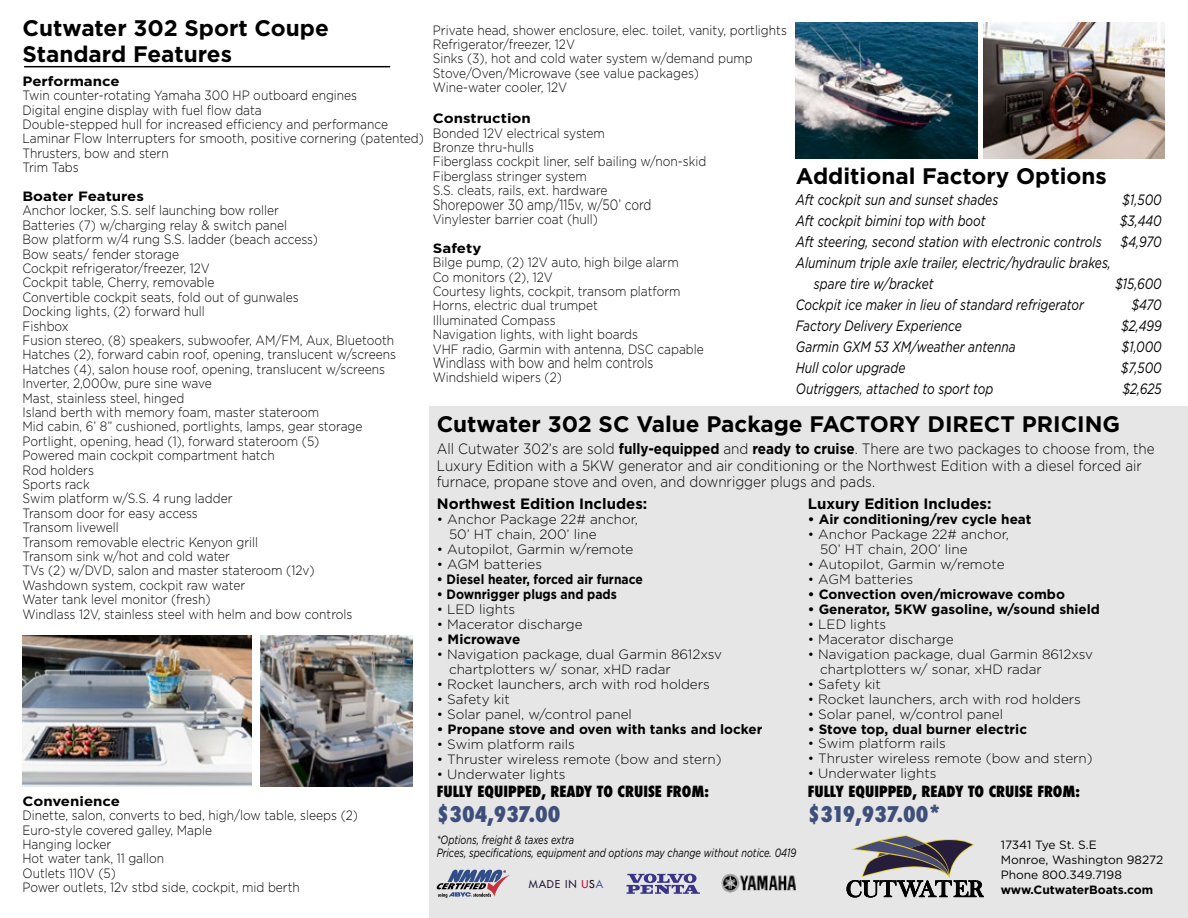
<style>
.page{position:relative;width:1188px;height:918px;background:#fff}
.page>*{position:absolute;margin:0;border:0;box-sizing:border-box;transform-origin:0 0}
.t1{font:700 22.5px/26.2px "Gotham";color:#000}
.t2{font:800 condensed 21px "Futura";color:#3e4f7c}
.t3{font:italic 15px/21px "Gotham";color:#000;scale:.8 1}
.t4{font:300 15px/16.5px "Gotham";color:#000;scale:.9 1}
.t5{font:800 condensed 15px "Futura";color:#000}
.t6{font:300 15px "Gotham";color:#000;scale:.8 1}
.t7{font:700 15px "Gotham";color:#000}
.t8{font:300 13.5px/14.4px "Gotham";color:#000;scale:.89 1}
.t9{font:300 13.5px/15px "Gotham";color:#000}
.t10{font:700 13.5px "Gotham";color:#000}
.t11{font:700 13.5px "Gotham";color:#000;scale:1.11 1}
.t12{font:700 13.5px "Gotham";color:#000;scale:.9 1}
.t13{font:700 13.5px "Gotham";letter-spacing:-.02em;color:#000}
.t14{font:italic 12px/12.8px "Gotham";color:#000;scale:.77 1}
.t15{font:12px/15px "Gotham";color:#000}
.t16{font:700 12px "Gotham";color:#000}
.t17{font:10.5px "Futura";letter-spacing:.08em;color:#22183a}
.s1{font-weight:700}
.s2{color:#c8002d}
.s3{color:#000}
.s4{color:#3c5ca4}
</style>
<div class="page">
<div style="left:429px;top:406px;width:759px;height:512px;background:#e6e6e6"></div>
<svg style="left:847px;top:835px;width:137px;height:62px"></svg>
<svg style="left:627px;top:874px;width:73px;height:20px"></svg>
<svg style="left:437px;top:870px;width:73px;height:28px"></svg>
<hr style="left:24px;top:66px;width:366px;height:1px;background:#000">
<img style="left:796px;top:23px;width:181px;height:136px">
<img style="left:983px;top:23px;width:182px;height:136px">
<img style="left:260px;top:635px;width:153px;height:151px">
<img style="left:22px;top:635px;width:230px;height:151px">
<img style="left:722px;top:873px;width:74px;height:20px">
<h1 class="t1" style="left:22px;top:14px;width:308px">Cutwater 302 Sport Coupe<br>Standard Features</h1>
<p class="t11" style="left:22px;top:72px;width:89px">Performance</p>
<p class="t8" style="left:22px;top:88px;width:453px">Twin counter-rotating Yamaha 300 HP outboard engines<br>Digital engine display with fuel flow data<br>Double-stepped hull for increased efficiency and performance Laminar Flow Interrupters for smooth, positive cornering (patented)<br>Thrusters, bow and stern<br>Trim Tabs</p>
<p class="t11" style="left:22px;top:187px;width:111px">Boater Features</p>
<p class="t8" style="left:22px;top:203px;width:421px">Anchor locker, S.S. self launching bow roller<br>Batteries (7) w/charging relay &amp; switch panel<br>Bow platform w/4 rung S.S. ladder (beach access)<br>Bow seats/ fender storage<br>Cockpit refrigerator/freezer, 12V<br>Cockpit table, Cherry, removable<br>Convertible cockpit seats, fold out of gunwales<br>Docking lights, (2) forward hull<br>Fishbox<br>Fusion stereo, (8) speakers, subwoofer, AM/FM, Aux, Bluetooth Hatches (2), forward cabin roof, opening, translucent w/screens Hatches (4), salon house roof, opening, translucent w/screens Inverter, 2,000w, pure sine wave<br>Mast, stainless steel, hinged<br>Island berth with memory foam, master stateroom<br>Mid cabin, 6’ 8” cushioned, portlights, lamps, gear storage Portlight, opening, head (1), forward stateroom (5)<br>Powered main cockpit compartment hatch<br>Rod holders<br>Sports rack<br>Swim platform w/S.S. 4 rung ladder<br>Transom door for easy access<br>Transom livewell<br>Transom removable electric Kenyon grill<br>Transom sink w/hot and cold water<br>TVs (2) w/DVD, salon and master stateroom (12v)<br>Washdown system, cockpit raw water<br>Water tank level monitor (fresh)<br>Windlass 12V, stainless steel with helm and bow controls</p>
<p class="t11" style="left:22px;top:792px;width:89px">Convenience</p>
<p class="t8" style="left:22px;top:808px;width:379px">Dinette, salon, converts to bed, high/low table, sleeps (2)<br>Euro-style covered galley, Maple<br>Hanging locker<br>Hot water tank, 11 gallon<br>Outlets 110V (5)<br>Power outlets, 12v stbd side, cockpit, mid berth</p>
<p class="t8" style="left:433px;top:22px;width:399px">Private head, shower enclosure, elec. toilet, vanity, portlights Refrigerator/freezer, 12V<br>Sinks (3), hot and cold water system w/demand pump Stove/Oven/Microwave (see value packages)<br>Wine-water cooler, 12V</p>
<p class="t11" style="left:433px;top:109px;width:90px">Construction</p>
<p class="t8" style="left:433px;top:125px;width:309px">Bonded 12V electrical system<br>Bronze thru-hulls<br>Fiberglass cockpit liner, self bailing w/non-skid<br>Fiberglass stringer system<br>S.S. cleats, rails, ext. hardware</p>
<p class="t6" style="left:433px;top:195px;width:275px">Shorepower 30 amp/115v, w/50’ cord</p>
<p class="t8" style="left:433px;top:212px;width:187px">Vinylester barrier coat (hull)</p>
<p class="t11" style="left:433px;top:239px;width:45px">Safety</p>
<p class="t8" style="left:433px;top:255px;width:306px">Bilge pump, (2) 12V auto, high bilge alarm<br>Co monitors (2), 12V<br>Courtesy lights, cockpit, transom platform Horns, electric dual trumpet<br>Illuminated Compass<br>Navigation lights, with light boards<br>VHF radio, Garmin with antenna, DSC capable</p>
<p class="t6" style="left:433px;top:353px;width:277px">Windlass with bow and helm controls</p>
<p class="t8" style="left:433px;top:370px;width:147px">Windshield wipers (2)</p>
<h1 class="t1" style="left:796px;top:163px;width:312px">Additional Factory Options</h1>
<p class="t3" style="left:796px;top:189px;width:255px">Aft cockpit sun and sunset shades</p>
<p class="t3" style="left:1123px;top:189px;width:51px">$1,500</p>
<p class="t3" style="left:796px;top:210px;width:239px">Aft cockpit bimini top with boot</p>
<p class="t3" style="left:1120px;top:210px;width:54px">$3,440</p>
<p class="t3" style="left:796px;top:231px;width:384px">Aft steering, second station with electronic controls</p>
<p class="t3" style="left:1121px;top:231px;width:53px">$4,970</p>
<p class="t3" style="left:814px;top:252px;width:373px;text-indent:-18px">Aluminum triple axle trailer, electric/hydraulic brakes, spare tire w/bracket</p>
<p class="t3" style="left:1115px;top:273px;width:60px">$15,600</p>
<p class="t3" style="left:796px;top:294px;width:362px">Cockpit ice maker in lieu of standard refrigerator</p>
<p class="t3" style="left:1132px;top:294px;width:39px">$470</p>
<p class="t3" style="left:796px;top:315px;width:209px">Factory Delivery Experience</p>
<p class="t3" style="left:1121px;top:315px;width:52px">$2,499</p>
<p class="t3" style="left:796px;top:336px;width:277px">Garmin GXM 53 XM/weather antenna</p>
<p class="t3" style="left:1122px;top:336px;width:51px">$1,000</p>
<p class="t3" style="left:796px;top:357px;width:138px">Hull color upgrade</p>
<p class="t3" style="left:1121px;top:357px;width:52px">$7,500</p>
<p class="t3" style="left:796px;top:378px;width:248px">Outriggers, attached to sport top</p>
<p class="t3" style="left:1123px;top:378px;width:51px">$2,625</p>
<h1 class="t1" style="left:437px;top:411px;width:685px">Cutwater 302 SC Value Package FACTORY DIRECT PRICING</h1>
<p class="t4" style="left:437px;top:440px;width:799px">All Cutwater 302’s are sold <span class="s1">fully-equipped</span> and <span class="s1">ready to cruise</span>. There are two packages to choose from, the<br>Luxury Edition with a 5KW generator and air conditioning or the Northwest Edition with a diesel forced air furnace, propane stove and oven, and downrigger plugs and pads.</p>
<p class="t7" style="left:437px;top:493px;width:212px">Northwest Edition Includes:</p>
<p class="t9" style="left:449px;top:511px;width:190px;text-indent:-12px">• Anchor Package 22# anchor,<br>50’ HT chain, 200’ line</p>
<p class="t9" style="left:437px;top:541px;width:198px">• Autopilot, Garmin w/remote</p>
<p class="t9" style="left:437px;top:556px;width:107px">• AGM batteries</p>
<p class="t12" style="left:437px;top:570px;width:231px">• Diesel heater, forced air furnace</p>
<p class="t12" style="left:437px;top:585px;width:202px">• Downrigger plugs and pads</p>
<p class="t9" style="left:437px;top:601px;width:80px">• LED lights</p>
<p class="t9" style="left:437px;top:616px;width:147px">• Macerator discharge</p>
<p class="t13" style="left:437px;top:630px;width:85px">• Microwave</p>
<p class="t9" style="left:449px;top:646px;width:275px;text-indent:-12px">• Navigation package, dual Garmin 8612xsv chartplotters w/ sonar, xHD radar</p>
<p class="t9" style="left:437px;top:676px;width:275px">• Rocket launchers, arch with rod holders</p>
<p class="t9" style="left:437px;top:691px;width:75px">• Safety kit</p>
<p class="t9" style="left:437px;top:706px;width:197px">• Solar panel, w/control panel</p>
<p class="t10" style="left:437px;top:720px;width:327px">• Propane stove and oven with tanks and locker</p>
<p class="t9" style="left:437px;top:736px;width:140px">• Swim platform rails</p>
<p class="t9" style="left:437px;top:751px;width:286px">• Thruster wireless remote (bow and stern)</p>
<p class="t9" style="left:437px;top:766px;width:130px">• Underwater lights</p>
<p class="t5" style="left:437px;top:781px;width:274px">FULLY EQUIPPED, READY TO CRUISE FROM:</p>
<h2 class="t2" style="left:437px;top:800px;width:125px">$304,937.00</h2>
<p class="t14" style="left:437px;top:833px;width:469px">*Options, freight &amp; taxes extra<br>Prices, specifications, equipment and options may change without notice. 0419</p>
<p class="t17" style="left:529px;top:877px;width:76px">MADE IN <span class="s2">U</span><span class="s3">S</span><span class="s4">A</span></p>
<p class="t7" style="left:808px;top:493px;width:185px">Luxury Edition Includes:</p>
<p class="t10" style="left:808px;top:510px;width:225px">• Air conditioning/rev cycle heat</p>
<p class="t9" style="left:820px;top:526px;width:190px;text-indent:-12px">• Anchor Package 22# anchor,<br>50’ HT chain, 200’ line</p>
<p class="t9" style="left:808px;top:556px;width:198px">• Autopilot, Garmin w/remote</p>
<p class="t9" style="left:808px;top:571px;width:107px">• AGM batteries</p>
<p class="t10" style="left:808px;top:585px;width:259px">• Convection oven/microwave combo</p>
<p class="t10" style="left:808px;top:600px;width:294px">• Generator, 5KW gasoline, w/sound shield</p>
<p class="t9" style="left:808px;top:616px;width:80px">• LED lights</p>
<p class="t9" style="left:808px;top:631px;width:147px">• Macerator discharge</p>
<p class="t9" style="left:820px;top:646px;width:275px;text-indent:-12px">• Navigation package, dual Garmin 8612xsv chartplotters w/ sonar, xHD radar</p>
<p class="t9" style="left:808px;top:676px;width:75px">• Safety kit</p>
<p class="t9" style="left:808px;top:691px;width:275px">• Rocket launchers, arch with rod holders</p>
<p class="t9" style="left:808px;top:706px;width:197px">• Solar panel, w/control panel</p>
<p class="t10" style="left:808px;top:720px;width:221px">• Stove top, dual burner electric</p>
<p class="t9" style="left:808px;top:736px;width:140px">• Swim platform rails</p>
<p class="t9" style="left:808px;top:751px;width:286px">• Thruster wireless remote (bow and stern)</p>
<p class="t9" style="left:808px;top:766px;width:130px">• Underwater lights</p>
<p class="t5" style="left:808px;top:781px;width:274px">FULLY EQUIPPED, READY TO CRUISE FROM:</p>
<h2 class="t2" style="left:808px;top:800px;width:135px">$319,937.00*</h2>
<p class="t15" style="left:1001px;top:837px;width:164px">17341 Tye St. S.E<br>Monroe, Washington 98272<br>Phone 800.349.7198</p>
<p class="t16" style="left:1001px;top:882px;width:154px">www.CutwaterBoats.com</p>
</div>
